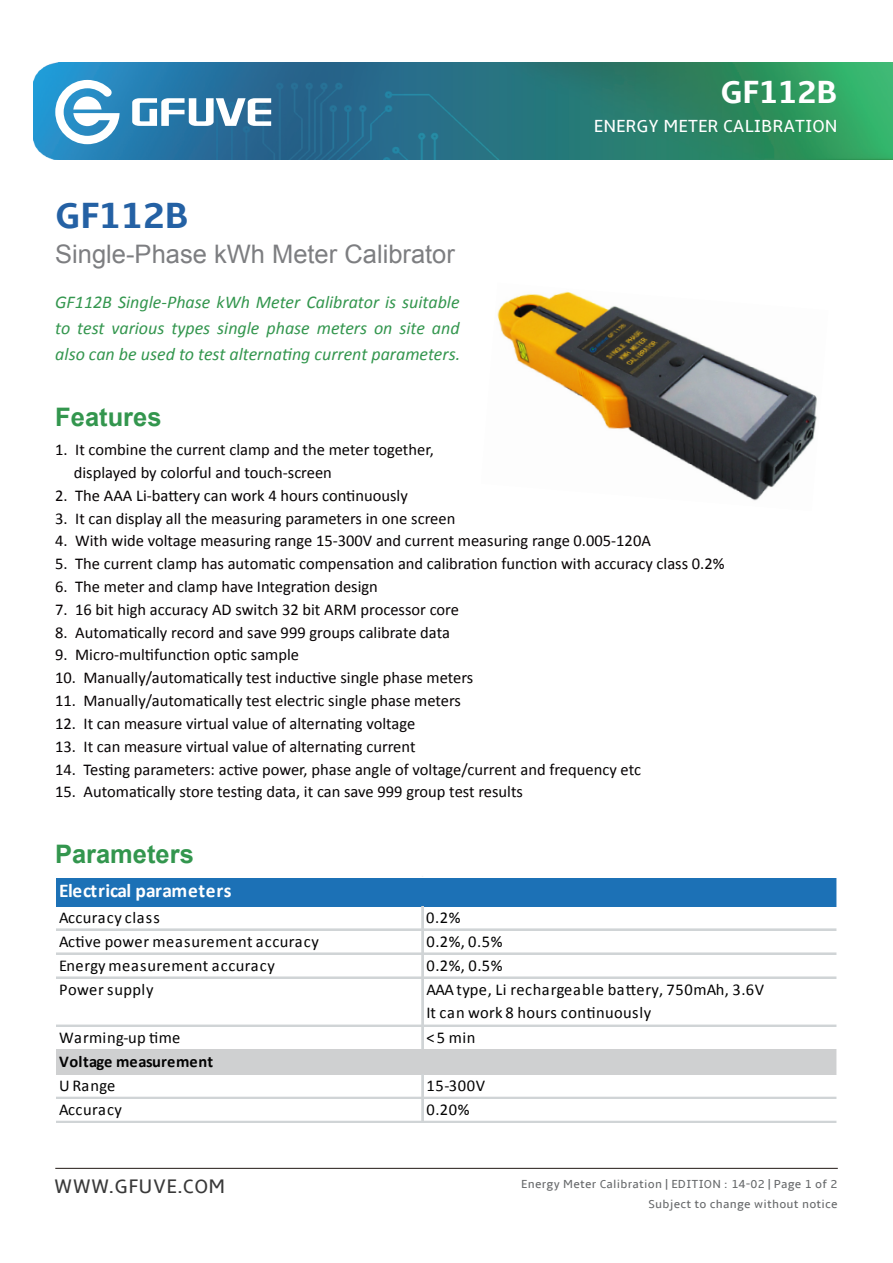
<style>
.page{position:relative;width:893px;height:1263px;background:#fff}
.page>*{position:absolute;margin:0;border:0;box-sizing:border-box;transform-origin:0 0}
.t1{font:700 37.5px "Amble";color:#2461a4}
.t2{font:700 33px "Amble";color:#fff}
.t3{font:25.5px "Arial";color:#7d7e81}
.t4{font:700 25.5px "Arial";color:#33964e}
.t5{font:20.1px "Amble";letter-spacing:.02em;color:#393939}
.t6{font:700 19.5px "Calibri";letter-spacing:.015em;color:#fff}
.t7{font:italic 18px/25.8px "Calibri";color:#33964e;text-align:justify}
.t8{font:18px "Amble";color:#fff}
.t9{font:16.5px/22.8px "Calibri";color:#070304}
.t10{font:16.5px/22.5px "Calibri";letter-spacing:.02em;color:#030303}
.t11{font:700 16.5px "Calibri";letter-spacing:.01em;color:#030303}
.t12{font:12px/19.8px "Amble";letter-spacing:.02em;color:#67696b;text-align:right}
</style>
<div class="page">
<div style="left:56px;top:878px;width:782px;height:28px;background:#1c71b6"></div>
<div style="left:56px;top:1049px;width:782px;height:26px;background:#cfd0d1"></div>
<hr style="left:56px;top:929px;width:781px;height:1px;background:#d0d4d6">
<hr style="left:56px;top:953px;width:781px;height:1px;background:#d0d4d6">
<hr style="left:56px;top:977px;width:781px;height:1px;background:#d0d4d6">
<hr style="left:56px;top:1025px;width:781px;height:1px;background:#d0d4d6">
<hr style="left:421px;top:906px;width:1px;height:143px;background:#d0d4d6">
<hr style="left:422px;top:906px;width:1px;height:143px;background:#d0d4d6">
<hr style="left:56px;top:1097px;width:781px;height:2px;background:#d0d4d6">
<hr style="left:56px;top:1121px;width:781px;height:2px;background:#d0d4d6">
<hr style="left:421px;top:1075px;width:1px;height:48px;background:#d0d4d6">
<hr style="left:422px;top:1075px;width:1px;height:48px;background:#d0d4d6">
<img style="left:497px;top:291px;width:320px;height:210px">
<hr style="left:55px;top:1168px;width:783px;height:1px;background:#211814">
<img style="left:33px;top:63px;width:860px;height:97px">
<svg style="left:55px;top:80px;width:65px;height:64px"></svg>
<svg style="left:132px;top:98px;width:139px;height:28px"></svg>
<div style="left:837px;top:876px;width:5px;height:273px;background:#fff"></div>
<h1 class="t1" style="left:55px;top:194px;width:135px">GF112B</h1>
<h3 class="t3" style="left:55px;top:237px;width:401px">Single-Phase kWh Meter Calibrator</h3>
<p class="t7" style="left:55px;top:289px;width:406px">GF112B Single-Phase kWh Meter Calibrator is suitable to test various types single phase meters on site and also can be used to test alternating current parameters.</p>
<h2 class="t2" style="left:720px;top:73px;width:119px">GF112B</h2>
<p class="t8" style="left:594px;top:116px;width:245px">ENERGY METER CALIBRATION</p>
<h3 class="t4" style="left:55px;top:400px;width:108px">Features</h3>
<p class="t9" style="left:74px;top:438px;width:361px;text-indent:-19px">1. It combine the current clamp and the meter together, displayed by colorful and touch-screen</p>
<p class="t9" style="left:55px;top:484px;width:354px">2. The AAA Li-battery can work 4 hours continuously</p>
<p class="t9" style="left:55px;top:507px;width:402px">3. It can display all the measuring parameters in one screen</p>
<p class="t9" style="left:55px;top:530px;width:597px">4. With wide voltage measuring range 15-300V and current measuring range 0.005-120A</p>
<p class="t9" style="left:55px;top:552px;width:671px">5. The current clamp has automatic compensation and calibration function with accuracy class 0.2%</p>
<p class="t9" style="left:55px;top:575px;width:324px">6. The meter and clamp have Integration design</p>
<p class="t9" style="left:55px;top:598px;width:405px">7. 16 bit high accuracy AD switch 32 bit ARM processor core</p>
<p class="t9" style="left:55px;top:621px;width:396px">8. Automatically record and save 999 groups calibrate data</p>
<p class="t9" style="left:55px;top:644px;width:245px">9. Micro-multifunction optic sample</p>
<p class="t9" style="left:55px;top:666px;width:420px">10. Manually/automatically test inductive single phase meters</p>
<p class="t9" style="left:55px;top:689px;width:407px">11. Manually/automatically test electric single phase meters</p>
<p class="t9" style="left:55px;top:712px;width:362px">12. It can measure virtual value of alternating voltage</p>
<p class="t9" style="left:55px;top:735px;width:362px">13. It can measure virtual value of alternating current</p>
<p class="t9" style="left:55px;top:758px;width:587px">14. Testing parameters: active power, phase angle of voltage/current and frequency etc</p>
<p class="t9" style="left:55px;top:780px;width:469px">15. Automatically store testing data, it can save 999 group test results</p>
<h3 class="t4" style="left:55px;top:837px;width:140px">Parameters</h3>
<p class="t6" style="left:59px;top:878px;width:174px">Electrical parameters</p>
<p class="t10" style="left:59px;top:906px;width:102px">Accuracy class</p>
<p class="t10" style="left:426px;top:906px;width:36px">0.2%</p>
<p class="t10" style="left:59px;top:930px;width:261px">Active power measurement accuracy</p>
<p class="t10" style="left:426px;top:930px;width:78px">0.2%, 0.5%</p>
<p class="t10" style="left:59px;top:954px;width:217px">Energy measurement accuracy</p>
<p class="t10" style="left:426px;top:954px;width:78px">0.2%, 0.5%</p>
<p class="t10" style="left:59px;top:978px;width:96px">Power supply</p>
<p class="t10" style="left:426px;top:978px;width:339px">AAA type, Li rechargeable battery, 750mAh, 3.6V<br>It can work 8 hours continuously</p>
<p class="t10" style="left:59px;top:1026px;width:123px">Warming-up time</p>
<p class="t10" style="left:426px;top:1026px;width:51px">&lt;5 min</p>
<p class="t11" style="left:59px;top:1051px;width:156px">Voltage measurement</p>
<p class="t10" style="left:59px;top:1074px;width:58px">U Range</p>
<p class="t10" style="left:426px;top:1074px;width:60px">15-300V</p>
<p class="t10" style="left:59px;top:1098px;width:64px">Accuracy</p>
<p class="t10" style="left:426px;top:1098px;width:45px">0.20%</p>
<p class="t5" style="left:54px;top:1174px;width:173px">WWW.GFUVE.COM</p>
<p class="t12" style="left:521px;top:1174px;width:318px">Energy Meter Calibration | EDITION : 14-02 | Page 1 of 2<br>Subject to change without notice</p>
</div>
